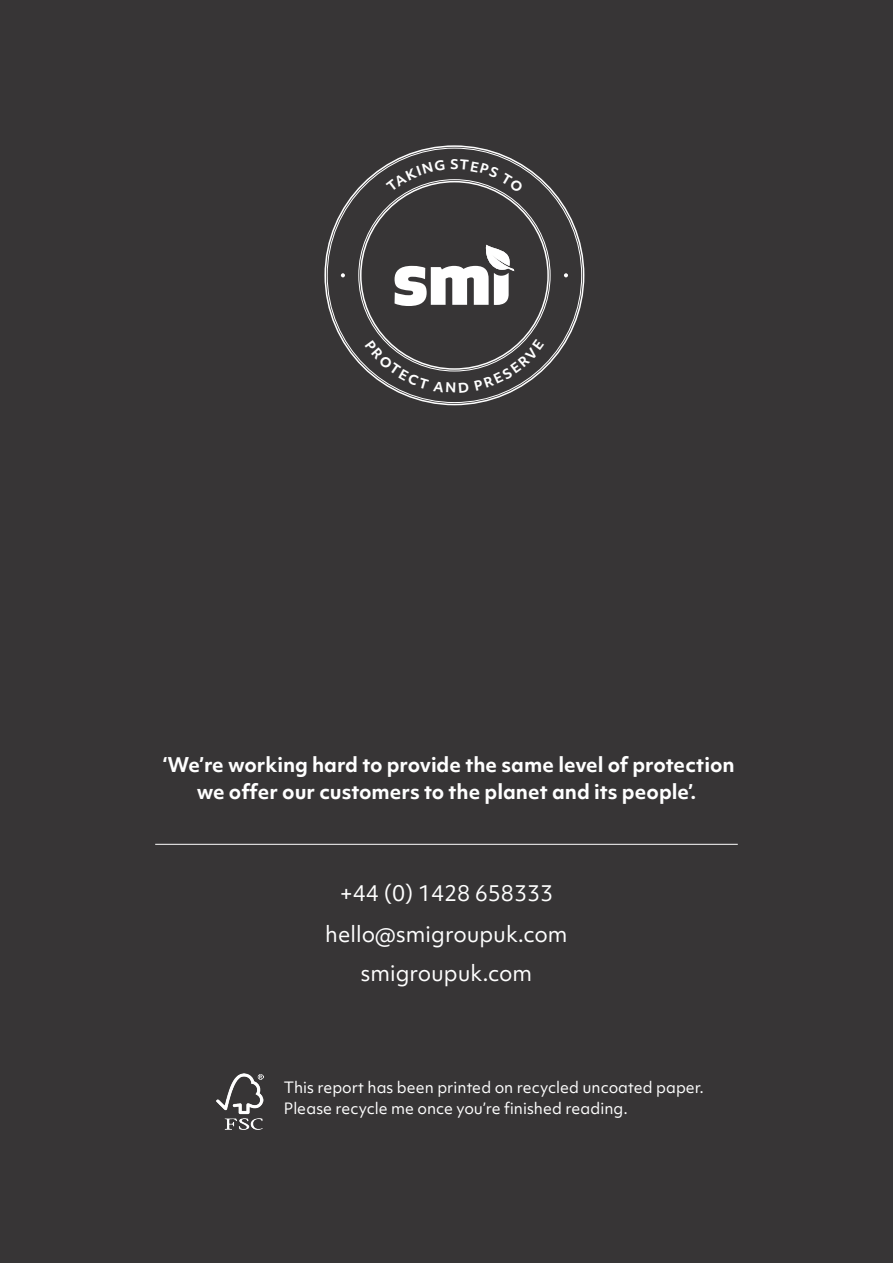
<style>
.page{position:relative;width:893px;height:1263px;background:#373536}
.page>*{position:absolute;margin:0;border:0;box-sizing:border-box;transform-origin:0 0}
.t1{font:21px "Objektiv Mk 1";color:#fff}
.t2{font:700 19.5px/27px "Objektiv Mk 1";color:#fff;text-align:center}
.t3{font:15px "Objektiv Mk 1";color:#fff}
</style>
<div class="page">
<svg style="left:327px;top:148px;width:255px;height:255px"></svg>
<svg style="left:395px;top:245px;width:119px;height:61px"></svg>
<svg style="left:341px;top:273px;width:4px;height:4px"></svg>
<svg style="left:564px;top:273px;width:4px;height:4px"></svg>
<hr style="left:155px;top:844px;width:583px;height:1px;background:#fff">
<img style="left:217px;top:1073px;width:46px;height:56px">
<svg style="left:386px;top:160px;width:59px;height:32px"></svg>
<svg style="left:451px;top:159px;width:73px;height:33px"></svg>
<svg style="left:365px;top:339px;width:179px;height:54px"></svg>
<p class="t2" style="left:163px;top:750px;width:573px">‘We’re working hard to provide the same level of protection we offer our customers to the planet and its people’.</p>
<p class="t1" style="left:340px;top:879px;width:215px">+44 (0) 1428 658333</p>
<p class="t1" style="left:325px;top:919px;width:244px">hello@smigroupuk.com</p>
<p class="t1" style="left:361px;top:959px;width:173px">smigroupuk.com</p>
<p class="t3" style="left:284px;top:1077px;width:422px">This report has been printed on recycled uncoated paper.</p>
<p class="t3" style="left:284px;top:1098px;width:345px">Please recycle me once you’re finished reading.</p>
</div>
